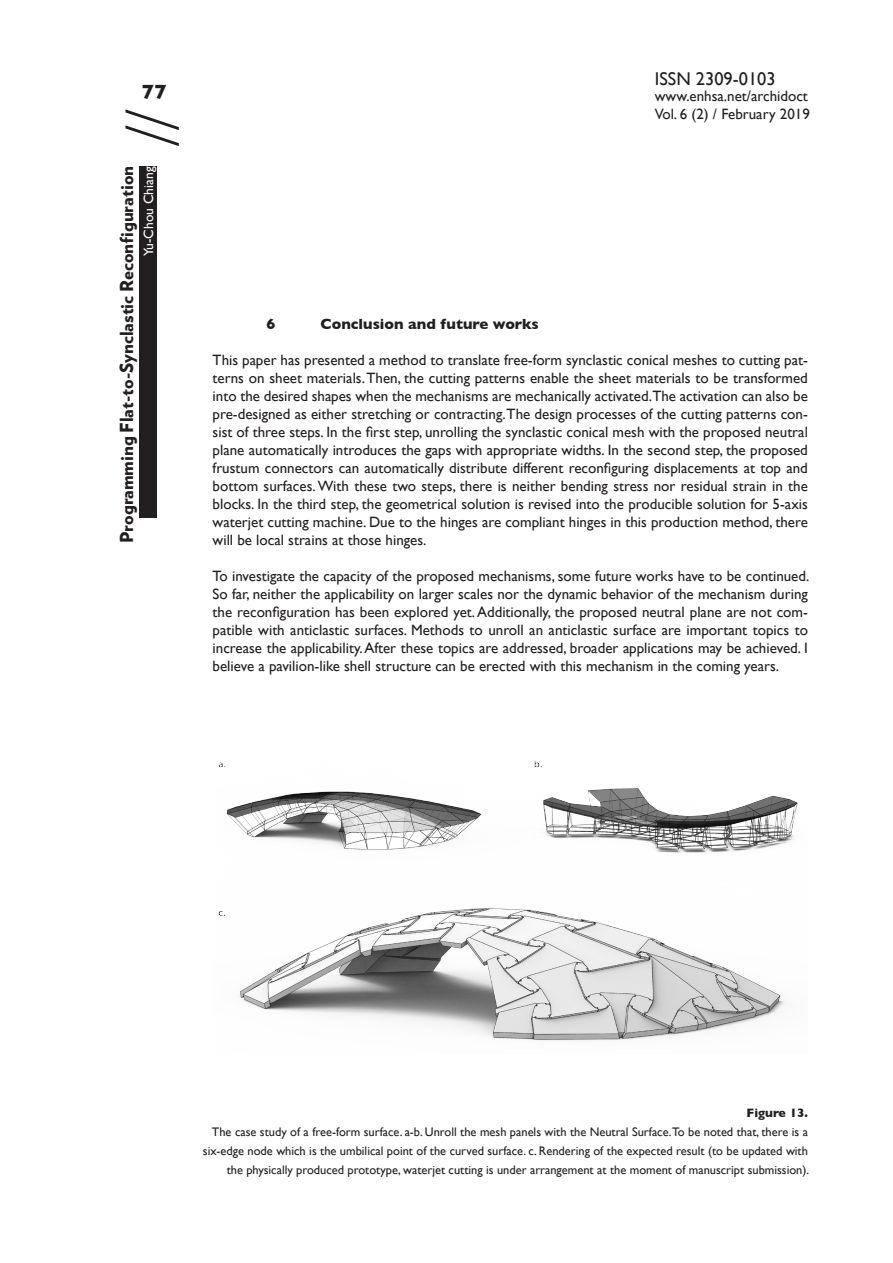
<style>
.page{position:relative;width:893px;height:1263px;background:#fff}
.page>*{position:absolute;margin:0;border:0;box-sizing:border-box;transform-origin:0 0}
.t1{font:700 72px "Apple Garamond";color:#231f20}
.t2{font:700 21px "Gill Sans";color:#231f20}
.t3{font:18.45px "Gill Sans";color:#231f20}
.t4{font:900 18px "Verlag";color:#231f20}
.t5{font:15px/18px "Gill Sans";color:#231f20;text-align:justify}
.t6{font:700 15px "Gill Sans";color:#231f20}
.t7{font:13.5px "Gill Sans";color:#fff}
.t8{font:12.45px/19px "Gill Sans";color:#231f20;text-align:right}
.t9{font:700 12.45px "Gill Sans";color:#231f20}
</style>
<div class="page">
<div style="left:139px;top:167px;width:18px;height:351px;background:#231f20"></div>
<img style="left:218px;top:760px;width:580px;height:281px">
<h2 class="t2" style="left:142px;top:80px;width:26px">77</h2>
<h1 class="t1" style="left:195px;top:111px;width:38px;rotate:90deg">//</h1>
<p class="t4" style="left:112px;top:543px;width:379px;rotate:-90deg">Programming Flat-to-Synclastic Reconfiguration</p>
<p class="t7" style="left:141px;top:256px;width:91px;rotate:-90deg">Yu-Chou Chiang</p>
<p class="t3" style="left:655px;top:68px;width:122px">ISSN 2309-0103</p>
<p class="t5" style="left:655px;top:87px;width:156px">www.enhsa.net/archidoct<br>Vol. 6 (2) / February 2019</p>
<p class="t6" style="left:267px;top:315px;width:10px">6</p>
<p class="t6" style="left:321px;top:315px;width:220px">Conclusion and future works</p>
<p class="t5" style="left:213px;top:351px;width:597px">This paper has presented a method to translate free-form synclastic conical meshes to cutting pat&shy;terns on sheet materials. Then, the cutting patterns enable the sheet materials to be transformed into the desired shapes when the mechanisms are mechanically activated.The activation can also be pre-designed as either stretching or contracting.The design processes of the cutting patterns con&shy;sist of three steps. In the first step, unrolling the synclastic conical mesh with the proposed neutral plane automatically introduces the gaps with appropriate widths. In the second step, the proposed frustum connectors can automatically distribute different reconfiguring displacements at top and bottom surfaces. With these two steps, there is neither bending stress nor residual strain in the blocks. In the third step, the geometrical solution is revised into the producible solution for 5-axis waterjet cutting machine. Due to the hinges are compliant hinges in this production method, there will be local strains at those hinges.</p>
<p class="t5" style="left:213px;top:567px;width:598px">To investigate the capacity of the proposed mechanisms, some future works have to be continued.<br>So far, neither the applicability on larger scales nor the dynamic behavior of the mechanism during the reconfiguration has been explored yet. Additionally, the proposed neutral plane are not com&shy;patible with anticlastic surfaces. Methods to unroll an anticlastic surface are important topics to increase the applicability. After these topics are addressed, broader applications may be achieved. I believe a pavilion-like shell structure can be erected with this mechanism in the coming years.</p>
<p class="t9" style="left:747px;top:1106px;width:63px">Figure 13.</p>
<p class="t8" style="left:203px;top:1122px;width:608px">The case study of a free-form surface. a-b. Unroll the mesh panels with the Neutral Surface.To be noted that, there is a six-edge node which is the umbilical point of the curved surface. c. Rendering of the expected result (to be updated with the physically produced prototype, waterjet cutting is under arrangement at the moment of manuscript submission).</p>
</div>
